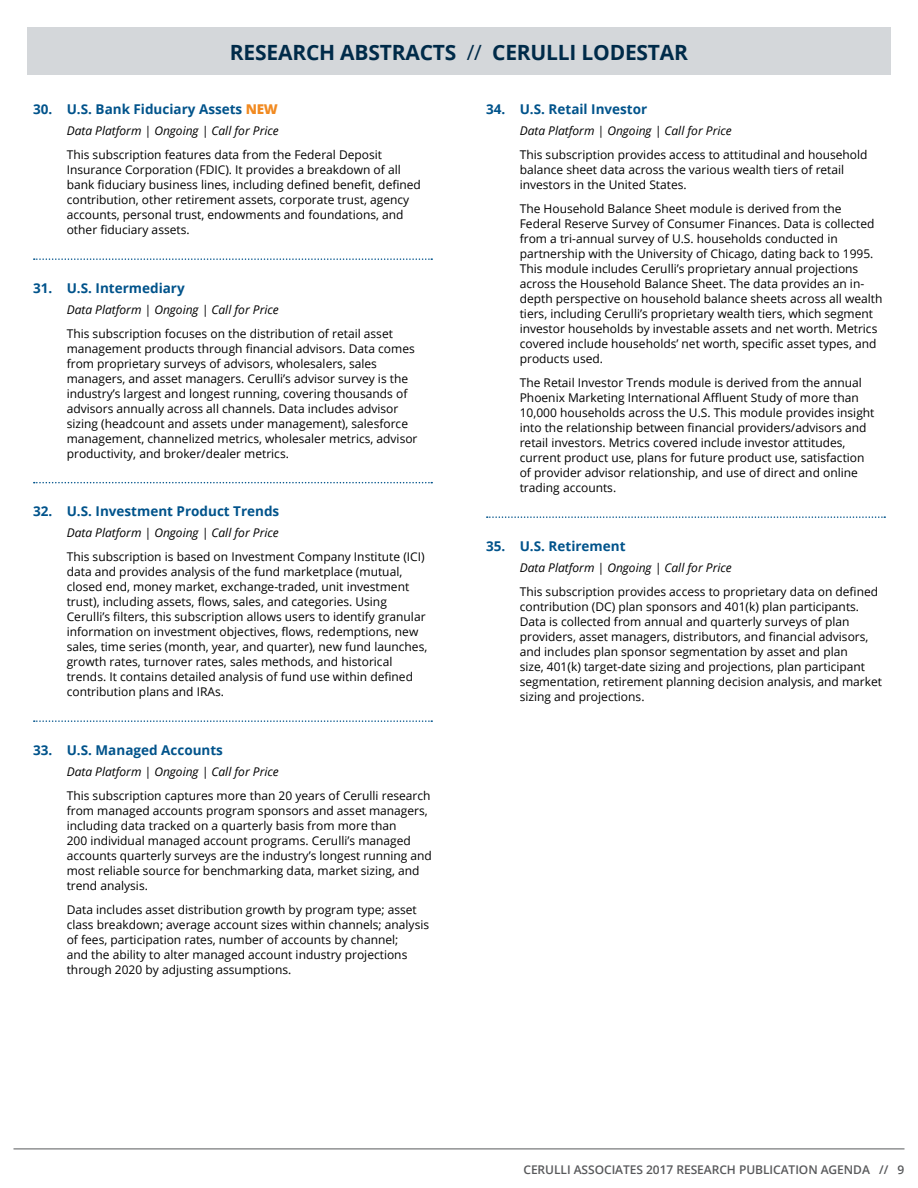
<style>
.page{position:relative;width:918px;height:1188px;background:#fff}
.page>*{position:absolute;margin:0;border:0;box-sizing:border-box;transform-origin:0 0}
.t1{font:700 21px "Open Sans";letter-spacing:-.01em;color:#002b49}
.t2{font:700 13.5px "Open Sans";color:#00538b}
.t3{font:12px/15px "Open Sans";color:#000}
.t4{font:italic 12px "Open Sans";color:#000}
.t5{font:600 12px "Open Sans";letter-spacing:-.005em;color:#58595b}
.s1{font-weight:400}
.s2{font-weight:800;color:#f18a21}
</style>
<div class="page">
<hr style="left:14px;top:1149px;width:890px;height:1px;background:#58595b">
<svg style="left:34px;top:258px;width:398px;height:2px"></svg>
<svg style="left:34px;top:482px;width:398px;height:1px"></svg>
<svg style="left:34px;top:720px;width:398px;height:2px"></svg>
<svg style="left:487px;top:516px;width:398px;height:2px"></svg>
<div style="left:27px;top:27px;width:864px;height:47px;background:#d4d7da"></div>
<h1 class="t1" style="left:230px;top:38px;width:460px">RESEARCH ABSTRACTS <span class="s1">//</span> CERULLI LODESTAR</h1>
<p class="t2" style="left:33px;top:100px;width:246px">30. U.S. Bank Fiduciary Assets <span class="s2">NEW</span></p>
<p class="t4" style="left:67px;top:123px;width:214px">Data Platform | Ongoing | Call for Price</p>
<p class="t3" style="left:67px;top:147px;width:356px">This subscription features data from the Federal Deposit Insurance Corporation (FDIC). It provides a breakdown of all bank fiduciary business lines, including defined benefit, defined contribution, other retirement assets, corporate trust, agency accounts, personal trust, endowments and foundations, and other fiduciary assets.</p>
<p class="t2" style="left:33px;top:278px;width:153px">31. U.S. Intermediary</p>
<p class="t4" style="left:67px;top:301px;width:214px">Data Platform | Ongoing | Call for Price</p>
<p class="t3" style="left:67px;top:326px;width:352px">This subscription focuses on the distribution of retail asset management products through financial advisors. Data comes from proprietary surveys of advisors, wholesalers, sales managers, and asset managers. Cerulli’s advisor survey is the industry’s largest and longest running, covering thousands of advisors annually across all channels. Data includes advisor sizing (headcount and assets under management), salesforce management, channelized metrics, wholesaler metrics, advisor productivity, and broker/dealer metrics.</p>
<p class="t2" style="left:33px;top:502px;width:248px">32. U.S. Investment Product Trends</p>
<p class="t4" style="left:67px;top:525px;width:214px">Data Platform | Ongoing | Call for Price</p>
<p class="t3" style="left:67px;top:549px;width:362px">This subscription is based on Investment Company Institute (ICI) data and provides analysis of the fund marketplace (mutual, closed end, money market, exchange-traded, unit investment trust), including assets, fl ows, sales, and categories. Using Cerulli’s filters, this subscription allows users to identify granular information on investment objectives, fl ows, redemptions, new sales, time series (month, year, and quarter), new fund launches, growth rates, turnover rates, sales methods, and historical trends. It contains detailed analysis of fund use within defined contribution plans and IRAs.</p>
<p class="t2" style="left:33px;top:740px;width:192px">33. U.S. Managed Accounts</p>
<p class="t4" style="left:67px;top:763px;width:214px">Data Platform | Ongoing | Call for Price</p>
<p class="t3" style="left:67px;top:788px;width:367px">This subscription captures more than 20 years of Cerulli research from managed accounts program sponsors and asset managers, including data tracked on a quarterly basis from more than<br>200 individual managed account programs. Cerulli’s managed accounts quarterly surveys are the industry’s longest running and most reliable source for benchmarking data, market sizing, and trend analysis.</p>
<p class="t3" style="left:67px;top:902px;width:364px">Data includes asset distribution growth by program type; asset class breakdown; average account sizes within channels; analysis of fees, participation rates, number of accounts by channel;<br>and the ability to alter managed account industry projections through 2020 by adjusting assumptions.</p>
<p class="t2" style="left:486px;top:100px;width:163px">34. U.S. Retail Investor</p>
<p class="t4" style="left:520px;top:123px;width:214px">Data Platform | Ongoing | Call for Price</p>
<p class="t3" style="left:520px;top:147px;width:349px">This subscription provides access to attitudinal and household balance sheet data across the various wealth tiers of retail investors in the United States.</p>
<p class="t3" style="left:520px;top:201px;width:364px">The Household Balance Sheet module is derived from the Federal Reserve Survey of Consumer Finances. Data is collected from a tri-annual survey of U.S. households conducted in partnership with the University of Chicago, dating back to 1995.<br>This module includes Cerulli’s proprietary annual projections across the Household Balance Sheet. The data provides an in&shy;depth perspective on household balance sheets across all wealth tiers, including Cerulli’s proprietary wealth tiers, which segment investor households by investable assets and net worth. Metrics covered include households’ net worth, specific asset types, and products used.</p>
<p class="t3" style="left:520px;top:375px;width:356px">The Retail Investor Trends module is derived from the annual Phoenix Marketing International Affluent Study of more than 10,000 households across the U.S. This module provides insight into the relationship between financial providers/advisors and retail investors. Metrics covered include investor attitudes, current product use, plans for future product use, satisfaction of provider advisor relationship, and use of direct and online trading accounts.</p>
<p class="t2" style="left:486px;top:536px;width:141px">35. U.S. Retirement</p>
<p class="t4" style="left:520px;top:559px;width:214px">Data Platform | Ongoing | Call for Price</p>
<p class="t3" style="left:520px;top:584px;width:364px">This subscription provides access to proprietary data on defined contribution (DC) plan sponsors and 401(k) plan participants.<br>Data is collected from annual and quarterly surveys of plan providers, asset managers, distributors, and financial advisors, and includes plan sponsor segmentation by asset and plan<br>size, 401(k) target-date sizing and projections, plan participant segmentation, retirement planning decision analysis, and market sizing and projections.</p>
<p class="t5" style="left:523px;top:1162px;width:383px">CERULLI ASSOCIATES 2017 RESEARCH PUBLICATION AGENDA // 9</p>
</div>
